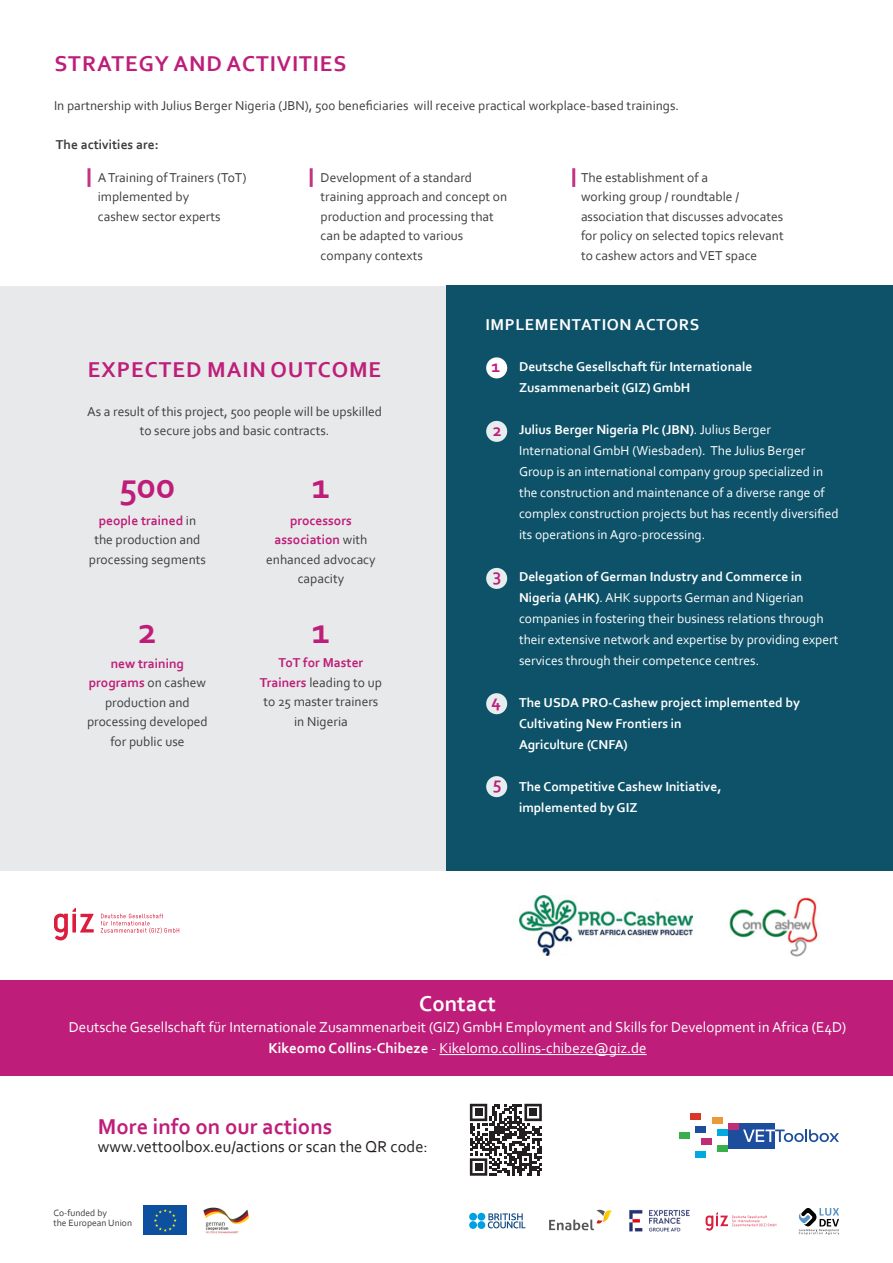
<style>
.page{position:relative;width:893px;height:1263px;background:#fff}
.page>*{position:absolute;margin:0;border:0;box-sizing:border-box;transform-origin:0 0}
.t1{font:700 37.5px "Corbel";color:#be1e79}
.t2{font:700 22.5px "Corbel";letter-spacing:.04em;color:#be1e79}
.t3{font:700 22.5px "Corbel";color:#be1e79}
.t4{font:700 22.5px "Corbel";color:#fff}
.t5{font:700 18px "Corbel";color:#be1e79}
.t6{font:16.5px "Corbel";color:#231f20}
.t7{font:700 16.5px "Corbel";letter-spacing:.04em;color:#fff}
.t8{font:15px "Corbel";color:#fff}
.t9{font:13.5px/19.5px "Corbel";color:#3e3e3f;text-align:center}
.t10{font:13.5px/21px "Corbel";color:#fff}
.t11{font:700 13.5px/21px "Corbel";color:#fff}
.t12{font:700 13.5px "Corbel";color:#3e3e3f}
.t13{font:9.6px "Corbel";color:#3e3e3f}
.s1{font-weight:700;color:#be1e79}
.s2{font-weight:700}
</style>
<div class="page">
<div style="left:0;top:286px;width:446px;height:585px;background:#e6e7e9"></div>
<div style="left:0;top:980px;width:893px;height:96px;background:#be1e79"></div>
<img style="left:520px;top:895px;width:172px;height:60px">
<img style="left:729px;top:897px;width:90px;height:60px">
<hr style="left:439px;top:1054px;width:208px;height:1px;background:#fff">
<div style="left:728px;top:1123px;width:47px;height:25px;background:#1c4e9d"></div>
<div style="left:717px;top:1129px;width:11px;height:7px;background:#00aae0"></div>
<div style="left:701px;top:1139px;width:11px;height:6px;background:#be2e78"></div>
<div style="left:695px;top:1126px;width:11px;height:6px;background:#1c4e9d"></div>
<div style="left:717px;top:1145px;width:11px;height:6px;background:#39af4c"></div>
<div style="left:712px;top:1117px;width:11px;height:6px;background:#eb9a3a"></div>
<div style="left:728px;top:1123px;width:11px;height:6px;background:#be2e78"></div>
<div style="left:679px;top:1132px;width:11px;height:7px;background:#39af4c"></div>
<div style="left:695px;top:1152px;width:11px;height:6px;background:#00aae0"></div>
<div style="left:690px;top:1114px;width:11px;height:6px;background:#db362a"></div>
<svg style="left:743px;top:1129px;width:96px;height:13px"></svg>
<div style="left:446px;top:286px;width:447px;height:585px;background:#0d5269"></div>
<div style="left:486px;top:421px;width:21px;height:21px;background:#e6edef;border-radius:50%"></div>
<div style="left:486px;top:568px;width:21px;height:21px;background:#e6edef;border-radius:50%"></div>
<div style="left:486px;top:693px;width:21px;height:21px;background:#e6edef;border-radius:50%"></div>
<div style="left:486px;top:776px;width:21px;height:21px;background:#e6edef;border-radius:50%"></div>
<div style="left:486px;top:357px;width:21px;height:21px;background:#fff;border-radius:50%"></div>
<hr style="left:87px;top:168px;width:3px;height:19px;background:#be1e79">
<hr style="left:310px;top:168px;width:3px;height:19px;background:#be1e79">
<hr style="left:572px;top:168px;width:3px;height:19px;background:#be1e79">
<svg style="left:54px;top:908px;width:40px;height:32px"></svg>
<svg style="left:101px;top:914px;width:78px;height:19px"></svg>
<img style="left:629px;top:1209px;width:61px;height:23px">
<svg style="left:706px;top:1212px;width:70px;height:18px"></svg>
<svg style="left:549px;top:1210px;width:63px;height:20px"></svg>
<svg style="left:469px;top:1213px;width:56px;height:16px"></svg>
<svg style="left:798px;top:1208px;width:41px;height:27px"></svg>
<div style="left:143px;top:1206px;width:44px;height:29px;background:#0d509f"></div>
<svg style="left:154px;top:1209px;width:23px;height:23px"></svg>
<img style="left:203px;top:1207px;width:46px;height:27px">
<svg style="left:470px;top:1104px;width:72px;height:72px"></svg>
<div style="left:475px;top:1109px;width:7px;height:7px;background:#231f20"></div>
<div style="left:529px;top:1109px;width:8px;height:7px;background:#231f20"></div>
<div style="left:475px;top:1163px;width:7px;height:8px;background:#231f20"></div>
<p class="t2" style="left:54px;top:49px;width:294px">STRATEGY AND ACTIVITIES</p>
<p class="t9" style="left:54px;top:95px;width:627px">In partnership with Julius Berger Nigeria (JBN), 500 beneficiaries will receive practical workplace-based trainings.</p>
<p class="t12" style="left:56px;top:136px;width:104px">The activities are:</p>
<p class="t9" style="left:98px;top:167px;width:150px">A Training of Trainers (ToT)</p>
<p class="t9" style="left:98px;top:187px;width:124px;text-align:left">implemented by cashew sector experts</p>
<p class="t9" style="left:321px;top:167px;width:153px">Development of a standard</p>
<p class="t9" style="left:321px;top:187px;width:188px;text-align:left">training approach and concept on production and processing that</p>
<p class="t9" style="left:321px;top:226px;width:144px">can be adapted to various</p>
<p class="t9" style="left:321px;top:245px;width:104px">company contexts</p>
<p class="t9" style="left:581px;top:167px;width:128px">The establishment of a</p>
<p class="t9" style="left:581px;top:187px;width:160px">working group / roundtable /</p>
<p class="t9" style="left:581px;top:206px;width:204px">association that discusses advocates</p>
<p class="t9" style="left:581px;top:226px;width:204px">for policy on selected topics relevant</p>
<p class="t9" style="left:581px;top:245px;width:178px">to cashew actors and VET space</p>
<p class="t2" style="left:88px;top:355px;width:295px">EXPECTED MAIN OUTCOME</p>
<p class="t9" style="left:87px;top:401px;width:296px">As a result of this project, 500 people will be upskilled</p>
<p class="t9" style="left:140px;top:421px;width:191px">to secure jobs and basic contracts.</p>
<p class="t1" style="left:119px;top:462px;width:58px">500</p>
<p class="t1" style="left:312px;top:462px;width:20px">1</p>
<p class="t9" style="left:89px;top:510px;width:119px"><span class="s1">people trained</span> in the production and processing segments</p>
<p class="t9" style="left:266px;top:510px;width:111px"><span class="s1">processors association</span> with enhanced advocacy capacity</p>
<p class="t1" style="left:138px;top:607px;width:20px">2</p>
<p class="t1" style="left:312px;top:607px;width:20px">1</p>
<p class="t9" style="left:87px;top:653px;width:122px"><span class="s1">new training programs</span> on cashew production and processing developed for public use</p>
<p class="t9" style="left:260px;top:653px;width:124px"><span class="s1">ToT for Master<br>Trainers</span> leading to up to 25 master trainers in Nigeria</p>
<p class="t7" style="left:485px;top:315px;width:216px">IMPLEMENTATION ACTORS</p>
<p class="t11" style="left:519px;top:356px;width:235px">Deutsche Gesellschaft für Internationale<br>Zusammenarbeit (GIZ) GmbH</p>
<p class="t10" style="left:519px;top:419px;width:321px"><span class="s2">Julius Berger Nigeria Plc (JBN)</span>. Julius Berger International GmbH (Wiesbaden). The Julius Berger Group is an international company group specialized in the construction and maintenance of a diverse range of complex construction projects but has recently diversified its operations in Agro-processing.</p>
<p class="t10" style="left:519px;top:566px;width:321px"><span class="s2">Delegation of German Industry and Commerce in Nigeria (AHK)</span>. AHK supports German and Nigerian companies in fostering their business relations through their extensive network and expertise by providing expert services through their competence centres.</p>
<p class="t11" style="left:519px;top:692px;width:282px">The USDA PRO-Cashew project implemented by<br>Cultivating New Frontiers in</p>
<p class="t11" style="left:519px;top:734px;width:110px">Agriculture (CNFA)</p>
<p class="t11" style="left:519px;top:776px;width:204px">The Competitive Cashew Initiative,</p>
<p class="t11" style="left:519px;top:797px;width:120px">implemented by GIZ</p>
<p class="t5" style="left:492px;top:355px;width:10px">1</p>
<p class="t5" style="left:493px;top:419px;width:10px">2</p>
<p class="t5" style="left:493px;top:564px;width:10px">3</p>
<p class="t5" style="left:492px;top:690px;width:11px">4</p>
<p class="t5" style="left:493px;top:772px;width:10px">5</p>
<p class="t4" style="left:419px;top:990px;width:78px">Contact</p>
<p class="t8" style="left:69px;top:1018px;width:779px">Deutsche Gesellschaft für Internationale Zusammenarbeit (GIZ) GmbH Employment and Skills for Development in Africa (E4D)</p>
<p class="t8" style="left:268px;top:1039px;width:380px"><span class="s2">Kikeomo Collins-Chibeze</span> - Kikelomo.collins-chibeze@giz.de</p>
<p class="t3" style="left:98px;top:1113px;width:236px">More info on our actions</p>
<p class="t6" style="left:98px;top:1137px;width:332px">www.vettoolbox.eu/actions or scan the QR code:</p>
<p class="t13" style="left:54px;top:1206px;width:55px">Co-funded by</p>
<p class="t13" style="left:54px;top:1217px;width:80px">the European Union</p>
</div>
